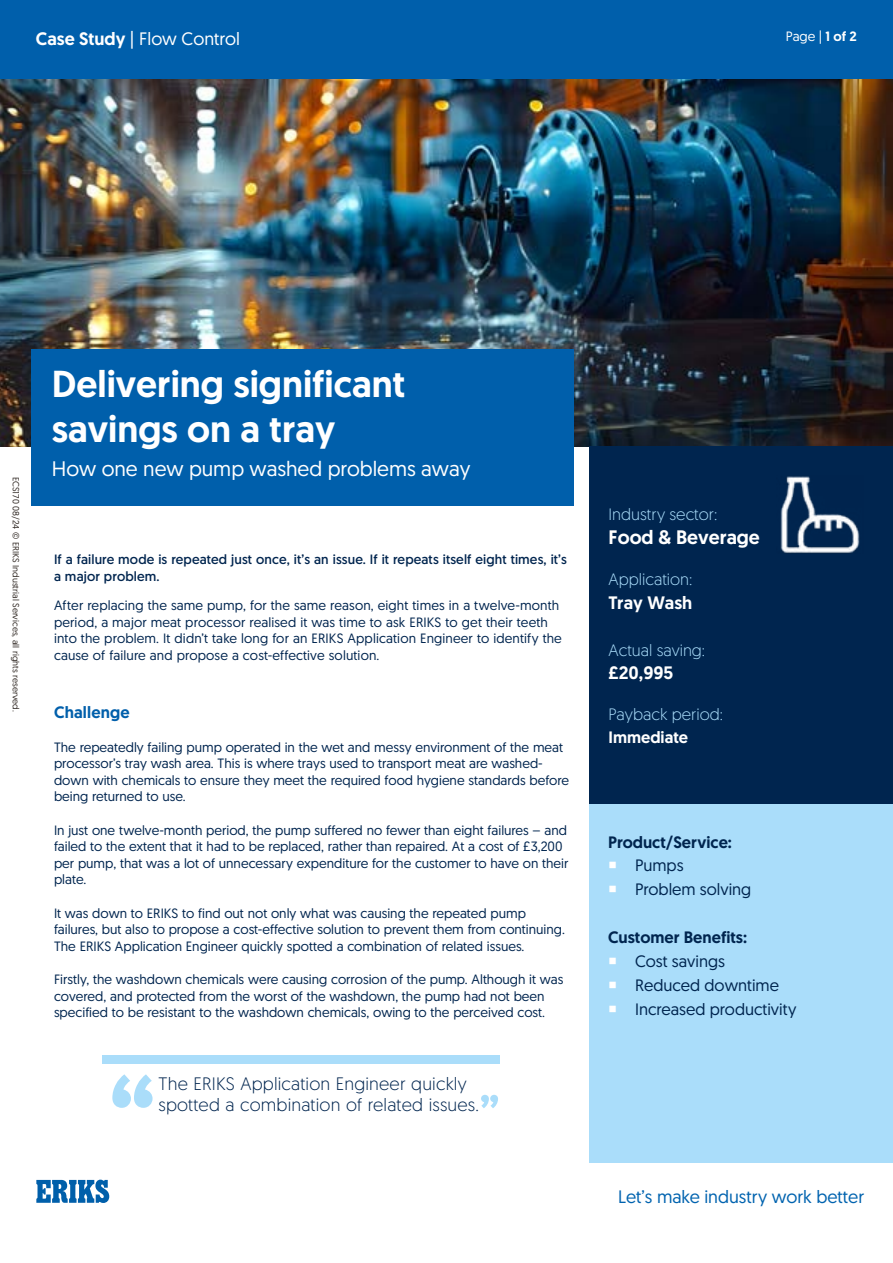
<style>
.page{position:relative;width:893px;height:1263px;background:#fff}
.page>*{position:absolute;margin:0;border:0;box-sizing:border-box;transform-origin:0 0}
.t1{font:500 37.5px/45px "Geomanist Word";color:#fff}
.t2{font:21px "Geomanist Word";color:#fff}
.t3{font:500 19.5px "Geomanist Word";color:#fff}
.t4{font:300 18px/21px "Geomanist Word";letter-spacing:.01em;color:#00254f}
.t5{font:18px "Geomanist Word";color:#0063af}
.t6{font:18px "Geomanist Word";color:#fff}
.t7{font:500 18px "Geomanist Word";color:#fff}
.t8{font:16.5px/23.9px "Geomanist Word";color:#00254f}
.t9{font:300 16.5px "Geomanist Word";color:#aaddfa}
.t10{font:500 16.5px "Geomanist Word";color:#00254f}
.t11{font:500 16.5px "Geomanist Word";letter-spacing:.01em;color:#005fab}
.t12{font:500 16.5px "Geomanist Word";color:#fff}
.t13{font:13.5px/16.5px "Geomanist Word";color:#00254f}
.t14{font:13.5px/16.5px "Geomanist Word";letter-spacing:.01em;color:#00254f}
.t15{font:13.5px "Geomanist Word";color:#fff}
.t16{font:9px "Geomanist";color:#2f2722}
.s1{font-weight:500}
</style>
<div class="page">
<div style="left:0;top:0;width:893px;height:81px;background:#005fab"></div>
<img style="left:0;top:80px;width:893px;height:366px">
<div style="left:32px;top:350px;width:542px;height:156px;background:#005fab"></div>
<div style="left:589px;top:446px;width:304px;height:717px;background:#00254f"></div>
<div style="left:589px;top:805px;width:304px;height:358px;background:#aaddfa"></div>
<img style="left:780px;top:476px;width:80px;height:77px">
<svg style="left:36px;top:1179px;width:73px;height:24px"></svg>
<svg style="left:112px;top:1074px;width:41px;height:34px"></svg>
<svg style="left:481px;top:1095px;width:17px;height:13px"></svg>
<div style="left:102px;top:1056px;width:398px;height:8px;background:#aaddfa"></div>
<h3 class="t6" style="left:36px;top:27px;width:206px"><span class="s1">Case Study</span> | Flow Control</h3>
<p class="t15" style="left:786px;top:28px;width:73px">Page | <span class="s1">1 of 2</span></p>
<p class="t16" style="left:22px;top:477px;width:236px;rotate:90deg">ECS170 08/24 © ERIKS Industrial Services, all rights reserved.</p>
<h1 class="t1" style="left:52px;top:360px;width:355px">Delivering significant savings on a tray</h1>
<h2 class="t2" style="left:52px;top:455px;width:420px">How one new pump washed problems away</h2>
<p class="t14" style="left:54px;top:551px;width:514px">If a failure mode is repeated just once, it’s an issue. If it repeats itself eight times, it’s a major problem.</p>
<p class="t13" style="left:54px;top:597px;width:509px">After replacing the same pump, for the same reason, eight times in a twelve-month period, a major meat processor realised it was time to ask ERIKS to get their teeth into the problem. It didn’t take long for an ERIKS Application Engineer to identify the cause of failure and propose a cost-effective solution.</p>
<p class="t11" style="left:54px;top:701px;width:77px">Challenge</p>
<p class="t13" style="left:54px;top:738px;width:517px">The repeatedly failing pump operated in the wet and messy environment of the meat processor’s tray wash area. This is where trays used to transport meat are washed&shy;down with chemicals to ensure they meet the required food hygiene standards before being returned to use.</p>
<p class="t13" style="left:54px;top:821px;width:516px">In just one twelve-month period, the pump suffered no fewer than eight failures – and failed to the extent that it had to be replaced, rather than repaired. At a cost of £3,200 per pump, that was a lot of unnecessary expenditure for the customer to have on their plate.</p>
<p class="t13" style="left:54px;top:904px;width:512px">It was down to ERIKS to find out not only what was causing the repeated pump failures, but also to propose a cost-effective solution to prevent them from continuing.<br>The ERIKS Application Engineer quickly spotted a combination of related issues.</p>
<p class="t13" style="left:54px;top:971px;width:511px">Firstly, the washdown chemicals were causing corrosion of the pump. Although it was covered, and protected from the worst of the washdown, the pump had not been specified to be resistant to the washdown chemicals, owing to the perceived cost.</p>
<h3 class="t4" style="left:158px;top:1072px;width:322px">The ERIKS Application Engineer quickly spotted a combination of related issues.</h3>
<p class="t9" style="left:609px;top:504px;width:110px">Industry sector:</p>
<h3 class="t3" style="left:609px;top:524px;width:153px">Food &amp; Beverage</h3>
<p class="t9" style="left:609px;top:568px;width:85px">Application:</p>
<h3 class="t7" style="left:609px;top:590px;width:85px">Tray Wash</h3>
<p class="t9" style="left:609px;top:640px;width:98px">Actual saving:</p>
<h3 class="t7" style="left:609px;top:660px;width:66px">£20,995</h3>
<p class="t9" style="left:609px;top:703px;width:116px">Payback period:</p>
<p class="t12" style="left:609px;top:727px;width:81px">Immediate</p>
<p class="t10" style="left:608px;top:831px;width:125px">Product/Service:</p>
<p class="t8" style="left:635px;top:853px;width:118px">Pumps<br>Problem solving</p>
<p class="t10" style="left:608px;top:926px;width:141px">Customer Benefits:</p>
<p class="t8" style="left:635px;top:949px;width:163px">Cost savings<br>Reduced downtime<br>Increased productivity</p>
<h3 class="t5" style="left:618px;top:1185px;width:248px">Let’s make industry work better</h3>
</div>
